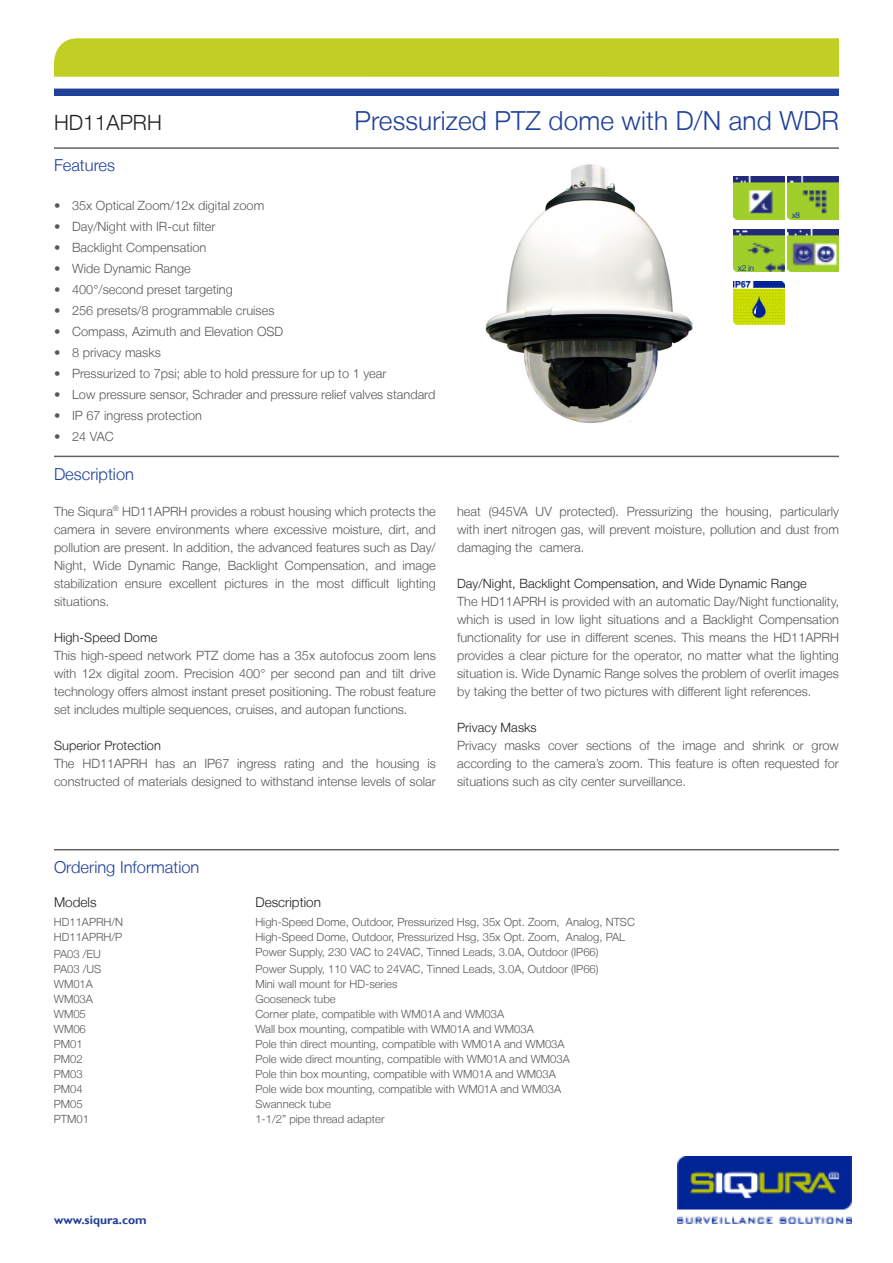
<style>
.page{position:relative;width:893px;height:1263px;background:#fff}
.page>*{position:absolute;margin:0;border:0;box-sizing:border-box;transform-origin:0 0}
.Brood_grijs{font:300 26.25px "Helvetica Neue LT";letter-spacing:.005em;color:#20419a}
.TOC2{font:300 21px "Helvetica Neue LT";color:#231f20}
.Brood_grijs-2{font:300 16.5px "Helvetica Neue LT";color:#20419a}
.Brood_grijs-3{font:300 13.5px "Helvetica Neue LT";color:#231f20}
.Brood_grijs-4{font:300 12.75px/18px "Helvetica Neue LT";color:#57585a;text-align:justify}
.Brood_grijs-5{font:300 12.75px "Helvetica Neue LT";letter-spacing:.005em;color:#231f20}
.t1{font:700 12px "Gill Sans";color:#20419a}
.Brood_grijs-6{font:300 11.25px "Helvetica Neue LT";color:#57585a}
.t2{font:8.4px "Helvetica LT";color:#20419a}
</style>
<div class="page">
<img style="left:678px;top:1156px;width:173px;height:67px">
<div style="left:54px;top:89px;width:785px;height:7px;background:#20419a"></div>
<hr style="left:54px;top:147px;width:785px;height:2px;background:#636366">
<hr style="left:54px;top:456px;width:785px;height:1px;background:#636366">
<div style="left:54px;top:38px;width:785px;height:39px;background:#c1ce23"></div>
<hr style="left:54px;top:849px;width:785px;height:1px;background:#636366">
<img style="left:485px;top:164px;width:208px;height:259px">
<img style="left:788px;top:177px;width:51px;height:42px">
<img style="left:733px;top:177px;width:51px;height:42px">
<img style="left:788px;top:229px;width:51px;height:43px">
<img style="left:733px;top:229px;width:51px;height:43px">
<img style="left:733px;top:282px;width:51px;height:42px">
<p class="TOC2" style="left:54px;top:110px;width:109px">HD11APRH</p>
<p class="Brood_grijs" style="left:354px;top:105px;width:486px">Pressurized PTZ dome with D/N and WDR</p>
<p class="Brood_grijs-2" style="left:54px;top:155px;width:63px">Features</p>
<p class="Brood_grijs-4" style="left:54px;top:196px;width:212px">• 35x Optical Zoom/12x digital zoom</p>
<p class="Brood_grijs-4" style="left:54px;top:217px;width:163px">• Day/Night with IR-cut filter</p>
<p class="Brood_grijs-4" style="left:54px;top:238px;width:154px">• Backlight Compensation</p>
<p class="Brood_grijs-4" style="left:54px;top:259px;width:138px">• Wide Dynamic Range</p>
<p class="Brood_grijs-4" style="left:54px;top:280px;width:180px">• 400°/second preset targeting</p>
<p class="Brood_grijs-4" style="left:54px;top:301px;width:222px">• 256 presets/8 programmable cruises</p>
<p class="Brood_grijs-4" style="left:54px;top:322px;width:231px">• Compass, Azimuth and Elevation OSD</p>
<p class="Brood_grijs-4" style="left:54px;top:343px;width:108px">• 8 privacy masks</p>
<p class="Brood_grijs-4" style="left:54px;top:364px;width:334px">• Pressurized to 7psi; able to hold pressure for up to 1 year</p>
<p class="Brood_grijs-4" style="left:54px;top:385px;width:383px">• Low pressure sensor, Schrader and pressure relief valves standard</p>
<p class="Brood_grijs-4" style="left:54px;top:406px;width:150px">• IP 67 ingress protection</p>
<p class="Brood_grijs-4" style="left:54px;top:427px;width:61px">• 24 VAC</p>
<p class="Brood_grijs-2" style="left:54px;top:464px;width:82px">Description</p>
<p class="Brood_grijs-4" style="left:54px;top:502px;width:383px">The Siqura<sup>®</sup> HD11APRH provides a robust housing which protects the camera in severe environments where excessive moisture, dirt, and pollution are present. In addition, the advanced features such as Day/ Night, Wide Dynamic Range, Backlight Compensation, and image stabilization ensure excellent pictures in the most difficult lighting situations.</p>
<p class="Brood_grijs-5" style="left:54px;top:629px;width:105px">High-Speed Dome</p>
<p class="Brood_grijs-4" style="left:54px;top:646px;width:383px">This high-speed network PTZ dome has a 35x autofocus zoom lens with 12x digital zoom. Precision 400° per second pan and tilt drive technology offers almost instant preset positioning. The robust feature set includes multiple sequences, cruises, and autopan functions.</p>
<p class="Brood_grijs-5" style="left:54px;top:737px;width:108px">Superior Protection</p>
<p class="Brood_grijs-4" style="left:54px;top:754px;width:383px">The HD11APRH has an IP67 ingress rating and the housing is constructed of materials designed to withstand intense levels of solar</p>
<p class="t2" style="left:738px;top:263px;width:18px">x2 in</p>
<p class="t2" style="left:792px;top:210px;width:10px">x8</p>
<p class="Brood_grijs-4" style="left:457px;top:502px;width:383px">heat (945VA UV protected). Pressurizing the housing, particularly with inert nitrogen gas, will prevent moisture, pollution and dust from damaging the camera.</p>
<p class="Brood_grijs-5" style="left:457px;top:575px;width:351px">Day/Night, Backlight Compensation, and Wide Dynamic Range</p>
<p class="Brood_grijs-4" style="left:457px;top:592px;width:383px">The HD11APRH is provided with an automatic Day/Night functionality, which is used in low light situations and a Backlight Compensation functionality for use in different scenes. This means the HD11APRH provides a clear picture for the operator, no matter what the lighting situation is. Wide Dynamic Range solves the problem of overlit images by taking the better of two pictures with different light references.</p>
<p class="Brood_grijs-5" style="left:457px;top:719px;width:81px">Privacy Masks</p>
<p class="Brood_grijs-4" style="left:457px;top:736px;width:383px">Privacy masks cover sections of the image and shrink or grow according to the camera’s zoom. This feature is often requested for situations such as city center surveillance.</p>
<p class="Brood_grijs-2" style="left:54px;top:857px;width:147px">Ordering Information</p>
<p class="Brood_grijs-3" style="left:54px;top:894px;width:44px">Models</p>
<p class="Brood_grijs-3" style="left:255px;top:894px;width:67px">Description</p>
<p class="Brood_grijs-6" style="left:54px;top:915px;width:71px">HD11APRH/N</p>
<p class="Brood_grijs-6" style="left:54px;top:930px;width:70px">HD11APRH/P</p>
<p class="Brood_grijs-6" style="left:54px;top:947px;width:49px">PA03 /EU</p>
<p class="Brood_grijs-6" style="left:54px;top:962px;width:49px">PA03 /US</p>
<p class="Brood_grijs-6" style="left:54px;top:977px;width:41px">WM01A</p>
<p class="Brood_grijs-6" style="left:54px;top:992px;width:41px">WM03A</p>
<p class="Brood_grijs-6" style="left:54px;top:1007px;width:34px">WM05</p>
<p class="Brood_grijs-6" style="left:54px;top:1022px;width:34px">WM06</p>
<p class="Brood_grijs-6" style="left:54px;top:1037px;width:30px">PM01</p>
<p class="Brood_grijs-6" style="left:54px;top:1052px;width:30px">PM02</p>
<p class="Brood_grijs-6" style="left:54px;top:1067px;width:30px">PM03</p>
<p class="Brood_grijs-6" style="left:54px;top:1082px;width:30px">PM04</p>
<p class="Brood_grijs-6" style="left:54px;top:1097px;width:30px">PM05</p>
<p class="Brood_grijs-6" style="left:54px;top:1112px;width:37px">PTM01</p>
<p class="t1" style="left:54px;top:1212px;width:94px">www.siqura.com</p>
<p class="Brood_grijs-6" style="left:255px;top:915px;width:381px">High-Speed Dome, Outdoor, Pressurized Hsg, 35x Opt. Zoom, Analog, NTSC</p>
<p class="Brood_grijs-6" style="left:255px;top:930px;width:371px">High-Speed Dome, Outdoor, Pressurized Hsg, 35x Opt. Zoom, Analog, PAL</p>
<p class="Brood_grijs-6" style="left:255px;top:945px;width:345px">Power Supply, 230 VAC to 24VAC, Tinned Leads, 3.0A, Outdoor (IP66)</p>
<p class="Brood_grijs-6" style="left:255px;top:962px;width:345px">Power Supply, 110 VAC to 24VAC, Tinned Leads, 3.0A, Outdoor (IP66)</p>
<p class="Brood_grijs-6" style="left:255px;top:977px;width:144px">Mini wall mount for HD-series</p>
<p class="Brood_grijs-6" style="left:255px;top:992px;width:82px">Gooseneck tube</p>
<p class="Brood_grijs-6" style="left:255px;top:1007px;width:250px">Corner plate, compatible with WM01A and WM03A</p>
<p class="Brood_grijs-6" style="left:255px;top:1022px;width:280px">Wall box mounting, compatible with WM01A and WM03A</p>
<p class="Brood_grijs-6" style="left:255px;top:1037px;width:311px">Pole thin direct mounting, compatible with WM01A and WM03A</p>
<p class="Brood_grijs-6" style="left:255px;top:1052px;width:316px">Pole wide direct mounting, compatible with WM01A and WM03A</p>
<p class="Brood_grijs-6" style="left:255px;top:1067px;width:302px">Pole thin box mounting, compatible with WM01A and WM03A</p>
<p class="Brood_grijs-6" style="left:255px;top:1082px;width:307px">Pole wide box mounting, compatible with WM01A and WM03A</p>
<p class="Brood_grijs-6" style="left:255px;top:1097px;width:77px">Swanneck tube</p>
<p class="Brood_grijs-6" style="left:255px;top:1112px;width:131px">1-1/2” pipe thread adapter</p>
</div>
